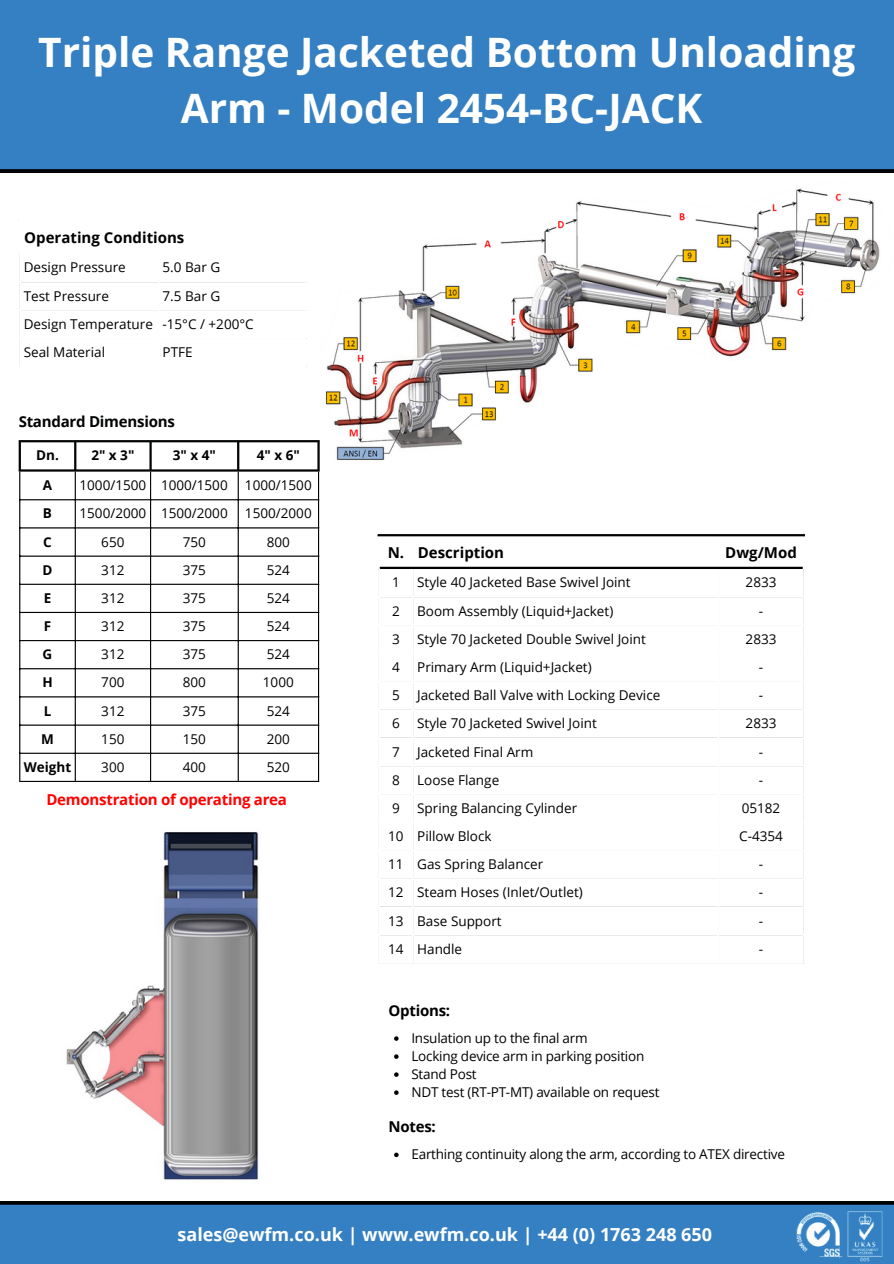
<style>
.page{position:relative;width:894px;height:1264px;background:#fff}
.page>*{position:absolute;margin:0;border:0;box-sizing:border-box;transform-origin:0 0}
.t1{font:700 40.5px/56.2px "Open Sans";color:#fff;text-align:center}
.t2{font:700 18px "Open Sans";color:#fff}
.t3{font:700 15px "Open Sans";color:#000}
.t4{font:700 15px "Open Sans";letter-spacing:-.015em;color:#f00}
.t5{font:700 15px "Open Sans";letter-spacing:-.015em;color:#020303}
.t6{font:13.5px/28.2px "Open Sans";color:#000}
.t7{font:13.5px/18px "Open Sans";letter-spacing:-.015em;color:#000}
.t8{font:700 13.5px "Open Sans";color:#000}
</style>
<div class="page">
<div style="left:0;top:0;width:893px;height:172px;background:#3580c2"></div>
<svg style="left:0;top:1201px;width:893px;height:62px;background:#3177b5"></svg>
<img style="left:791px;top:1208px;width:97px;height:53px">
<hr style="left:377px;top:534px;width:427px;height:2px;background:#000">
<hr style="left:380px;top:566px;width:422px;height:3px;background:#000">
<hr style="left:19px;top:471px;width:1px;height:309px;background:#020303">
<hr style="left:75px;top:471px;width:1px;height:309px;background:#020303">
<hr style="left:150px;top:471px;width:1px;height:309px;background:#020303">
<hr style="left:237px;top:471px;width:2px;height:309px;background:#020303">
<hr style="left:318px;top:471px;width:1px;height:309px;background:#020303">
<hr style="left:19px;top:499px;width:300px;height:1px;background:#020303">
<hr style="left:19px;top:527px;width:300px;height:1px;background:#020303">
<hr style="left:19px;top:555px;width:300px;height:1px;background:#020303">
<hr style="left:19px;top:583px;width:300px;height:2px;background:#020303">
<hr style="left:19px;top:612px;width:300px;height:1px;background:#020303">
<hr style="left:19px;top:640px;width:300px;height:1px;background:#020303">
<hr style="left:19px;top:668px;width:300px;height:1px;background:#020303">
<hr style="left:19px;top:696px;width:300px;height:1px;background:#020303">
<hr style="left:19px;top:724px;width:300px;height:1px;background:#020303">
<hr style="left:19px;top:752px;width:300px;height:1px;background:#020303">
<hr style="left:19px;top:780px;width:300px;height:2px;background:#020303">
<hr style="left:19px;top:442px;width:2px;height:27px;background:#020303">
<hr style="left:74px;top:442px;width:2px;height:27px;background:#020303">
<hr style="left:149px;top:442px;width:3px;height:27px;background:#020303">
<hr style="left:237px;top:442px;width:2px;height:27px;background:#020303">
<hr style="left:317px;top:442px;width:2px;height:27px;background:#020303">
<hr style="left:19px;top:440px;width:300px;height:2px;background:#020303">
<hr style="left:19px;top:469px;width:300px;height:2px;background:#020303">
<img style="left:66px;top:832px;width:193px;height:348px">
<img style="left:319px;top:188px;width:561px;height:275px">
<svg style="left:394px;top:1152px;width:4px;height:5px"></svg>
<svg style="left:394px;top:1036px;width:4px;height:4px"></svg>
<svg style="left:394px;top:1054px;width:4px;height:4px"></svg>
<svg style="left:394px;top:1072px;width:4px;height:4px"></svg>
<svg style="left:394px;top:1090px;width:4px;height:4px"></svg>
<h1 class="t1" style="left:38px;top:23px;width:818px">Triple Range Jacketed Bottom Unloading<br>Arm - Model 2454-BC-JACK</h1>
<p class="t3" style="left:24px;top:227px;width:162px">Operating Conditions</p>
<p class="t6" style="left:24px;top:252px;width:103px">Design Pressure</p>
<p class="t6" style="left:162px;top:252px;width:59px">5.0 Bar G</p>
<p class="t6" style="left:24px;top:281px;width:87px">Test Pressure</p>
<p class="t6" style="left:24px;top:281px;width:231px;text-indent:139px">7.5 Bar G<br>Design Temperature -15°C / +200°C<br>Seal Material</p>
<p class="t6" style="left:162px;top:337px;width:32px">PTFE</p>
<p class="t5" style="left:19px;top:411px;width:158px">Standard Dimensions</p>
<p class="t8" style="left:36px;top:446px;width:24px">Dn.</p>
<p class="t8" style="left:91px;top:446px;width:44px">2" x 3"</p>
<p class="t8" style="left:173px;top:446px;width:44px">3" x 4"</p>
<p class="t8" style="left:257px;top:446px;width:44px">4" x 6"</p>
<p class="t8" style="left:43px;top:475px;width:11px">A</p>
<p class="t6" style="left:79px;top:470px;width:150px">1000/1500 1000/1500</p>
<p class="t6" style="left:245px;top:470px;width:68px">1000/1500</p>
<p class="t8" style="left:43px;top:504px;width:11px">B</p>
<p class="t6" style="left:79px;top:499px;width:150px">1500/2000 1500/2000</p>
<p class="t6" style="left:245px;top:499px;width:68px">1500/2000</p>
<p class="t8" style="left:43px;top:532px;width:10px">C</p>
<p class="t6" style="left:101px;top:527px;width:25px">650</p>
<p class="t6" style="left:183px;top:527px;width:25px">750</p>
<p class="t6" style="left:267px;top:527px;width:25px">800</p>
<p class="t8" style="left:43px;top:560px;width:11px">D</p>
<p class="t6" style="left:101px;top:555px;width:25px">312</p>
<p class="t6" style="left:183px;top:555px;width:25px">375</p>
<p class="t6" style="left:267px;top:555px;width:25px">524</p>
<p class="t8" style="left:44px;top:588px;width:9px">E</p>
<p class="t6" style="left:101px;top:583px;width:25px">312</p>
<p class="t6" style="left:183px;top:583px;width:25px">375</p>
<p class="t6" style="left:267px;top:583px;width:25px">524</p>
<p class="t8" style="left:44px;top:616px;width:9px">F</p>
<p class="t6" style="left:101px;top:611px;width:25px">312</p>
<p class="t6" style="left:183px;top:611px;width:25px">375</p>
<p class="t6" style="left:267px;top:611px;width:25px">524</p>
<p class="t8" style="left:43px;top:644px;width:11px">G</p>
<p class="t6" style="left:101px;top:640px;width:25px">312</p>
<p class="t6" style="left:183px;top:640px;width:25px">375</p>
<p class="t6" style="left:267px;top:640px;width:25px">524</p>
<p class="t8" style="left:42px;top:673px;width:12px">H</p>
<p class="t6" style="left:101px;top:668px;width:25px">700</p>
<p class="t6" style="left:183px;top:668px;width:25px">800</p>
<p class="t6" style="left:263px;top:668px;width:32px">1000</p>
<p class="t8" style="left:44px;top:701px;width:9px">L</p>
<p class="t6" style="left:101px;top:696px;width:25px">312</p>
<p class="t6" style="left:183px;top:696px;width:25px">375</p>
<p class="t6" style="left:267px;top:696px;width:25px">524</p>
<p class="t8" style="left:41px;top:729px;width:14px">M</p>
<p class="t6" style="left:101px;top:724px;width:25px">150</p>
<p class="t6" style="left:183px;top:724px;width:25px">150</p>
<p class="t6" style="left:267px;top:724px;width:25px">200</p>
<p class="t8" style="left:24px;top:757px;width:49px">Weight</p>
<p class="t6" style="left:101px;top:752px;width:25px">300</p>
<p class="t6" style="left:183px;top:752px;width:25px">400</p>
<p class="t6" style="left:267px;top:752px;width:25px">520</p>
<p class="t4" style="left:46px;top:788px;width:242px">Demonstration of operating area</p>
<p class="t3" style="left:387px;top:541px;width:118px">N. Description</p>
<p class="t3" style="left:725px;top:541px;width:73px">Dwg/Mod</p>
<p class="t6" style="left:392px;top:567px;width:9px">1</p>
<p class="t6" style="left:417px;top:567px;width:215px">Style 40 Jacketed Base Swivel Joint</p>
<p class="t6" style="left:745px;top:567px;width:32px">2833</p>
<p class="t6" style="left:392px;top:596px;width:9px">2</p>
<p class="t6" style="left:417px;top:596px;width:197px">Boom Assembly (Liquid+Jacket)</p>
<p class="t6" style="left:758px;top:596px;width:6px">-</p>
<p class="t6" style="left:392px;top:624px;width:9px">3</p>
<p class="t6" style="left:417px;top:624px;width:230px">Style 70 Jacketed Double Swivel Joint</p>
<p class="t6" style="left:745px;top:624px;width:32px">2833</p>
<p class="t6" style="left:392px;top:652px;width:9px">4</p>
<p class="t6" style="left:417px;top:652px;width:176px">Primary Arm (Liquid+Jacket)</p>
<p class="t6" style="left:758px;top:652px;width:6px">-</p>
<p class="t6" style="left:392px;top:681px;width:9px">5</p>
<p class="t6" style="left:417px;top:681px;width:245px">Jacketed Ball Valve with Locking Device</p>
<p class="t6" style="left:758px;top:681px;width:6px">-</p>
<p class="t6" style="left:392px;top:709px;width:9px">6</p>
<p class="t6" style="left:417px;top:709px;width:181px">Style 70 Jacketed Swivel Joint</p>
<p class="t6" style="left:745px;top:709px;width:32px">2833</p>
<p class="t6" style="left:392px;top:737px;width:9px">7</p>
<p class="t6" style="left:417px;top:737px;width:118px">Jacketed Final Arm</p>
<p class="t6" style="left:758px;top:737px;width:6px">-</p>
<p class="t6" style="left:392px;top:765px;width:9px">8</p>
<p class="t6" style="left:417px;top:765px;width:84px">Loose Flange</p>
<p class="t6" style="left:758px;top:765px;width:6px">-</p>
<p class="t6" style="left:392px;top:793px;width:9px">9</p>
<p class="t6" style="left:417px;top:793px;width:161px">Spring Balancing Cylinder</p>
<p class="t6" style="left:741px;top:793px;width:40px">05182</p>
<p class="t6" style="left:388px;top:821px;width:105px">10 Pillow Block</p>
<p class="t6" style="left:739px;top:821px;width:45px">C-4354</p>
<p class="t6" style="left:388px;top:849px;width:156px">11 Gas Spring Balancer</p>
<p class="t6" style="left:758px;top:849px;width:6px">-</p>
<p class="t6" style="left:388px;top:878px;width:196px">12 Steam Hoses (Inlet/Outlet)</p>
<p class="t6" style="left:758px;top:878px;width:6px">-</p>
<p class="t6" style="left:388px;top:906px;width:115px">13 Base Support</p>
<p class="t6" style="left:758px;top:906px;width:6px">-</p>
<p class="t6" style="left:388px;top:934px;width:75px">14 Handle</p>
<p class="t6" style="left:758px;top:934px;width:6px">-</p>
<p class="t3" style="left:388px;top:1000px;width:63px">Options:</p>
<p class="t7" style="left:411px;top:1028px;width:249px">Insulation up to the final arm<br>Locking device arm in parking position<br>Stand Post<br>NDT test (RT-PT-MT) available on request</p>
<p class="t3" style="left:388px;top:1116px;width:49px">Notes:</p>
<p class="t7" style="left:411px;top:1145px;width:375px">Earthing continuity along the arm, according to ATEX directive</p>
<h2 class="t2" style="left:177px;top:1221px;width:536px">sales@ewfm.co.uk | www.ewfm.co.uk | +44 (0) 1763 248 650</h2>
</div>
